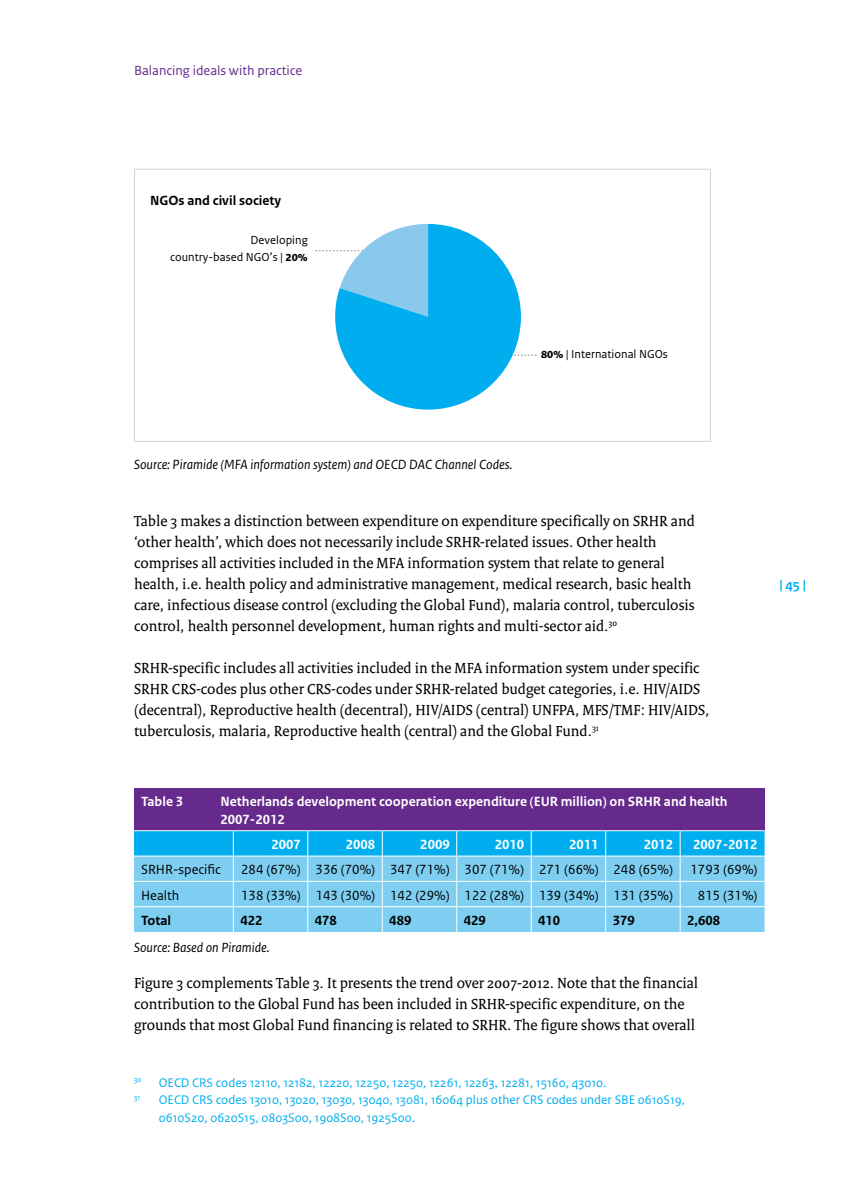
<style>
.page{position:relative;width:844px;height:1191px;background:#fff}
.page>*{position:absolute;margin:0;border:0;box-sizing:border-box;transform-origin:0 0}
.t1{font:15.75px/21px "Rijksoverheid Serif";color:#000}
.t2{font:14px "Rijksoverheid Sans Text";color:#000}
.t3{font:700 14px/17.5px "Rijksoverheid Sans Text";color:#fff}
.t4{font:italic 14px "Rijksoverheid Sans Text";color:#000}
.t5{font:700 14px "Rijksoverheid Sans Text";color:#000}
.t6{font:14px "Rijksoverheid Sans Text";color:#662a8c}
.t7{font:700 14px "Rijksoverheid Sans Text";color:#00aeef}
.t8{font:13.12px/17.5px "Rijksoverheid Sans Text";color:#00aeef}
.t9{font:12.25px/16.8px "Rijksoverheid Sans Text";color:#000;text-align:right}
.t10{font:7.52px "Rijksoverheid Sans Text";color:#00aeef}
.s1{font-weight:700;font-size:14px}
</style>
<div class="page">
<svg style="left:315px;top:224px;width:222px;height:185px"></svg>
<div style="left:134px;top:169px;width:576px;height:273px;border:1px solid #d1d3d4"></div>
<div style="left:134px;top:788px;width:630px;height:42px;background:#662a8c"></div>
<svg style="left:134px;top:830px;width:630px;height:102px;background:#65c8f1"></svg>
<p class="t6" style="left:134px;top:62px;width:170px">Balancing ideals with practice</p>
<p class="t5" style="left:150px;top:192px;width:132px">NGOs and civil society</p>
<p class="t9" style="left:170px;top:232px;width:139px">Developing<br>country-based NGO’s | <span class="s1">20%</span></p>
<p class="t9" style="left:541px;top:345px;width:128px"><span class="s1">80%</span> | International NGOs</p>
<p class="t4" style="left:134px;top:457px;width:379px">Source: Piramide (MFA information system) and OECD DAC Channel Codes.</p>
<p class="t1" style="left:134px;top:510px;width:562px">Table 3 makes a distinction between expenditure on expenditure specifically on SRHR and ‘other health’, which does not necessarily include SRHR-related issues. Other health comprises all activities included in the MFA information system that relate to general health, i.e. health policy and administrative management, medical research, basic health care, infectious disease control (excluding the Global Fund), malaria control, tuberculosis control, health personnel development, human rights and multi-sector aid.<sup>30</sup></p>
<p class="t1" style="left:134px;top:657px;width:577px">SRHR-specific includes all activities included in the MFA information system under specific SRHR CRS-codes plus other CRS-codes under SRHR-related budget categories, i.e. HIV/AIDS (decentral), Reproductive health (decentral), HIV/AIDS (central) UNFPA, MFS/TMF: HIV/AIDS, tuberculosis, malaria, Reproductive health (central) and the Global Fund.<sup>31</sup></p>
<p class="t3" style="left:141px;top:793px;width:44px">Table 3</p>
<p class="t3" style="left:220px;top:793px;width:508px">Netherlands development cooperation expenditure (EUR million) on SRHR and health<br>2007-2012</p>
<p class="t3" style="left:271px;top:836px;width:31px">2007</p>
<p class="t3" style="left:346px;top:836px;width:31px">2008</p>
<p class="t3" style="left:420px;top:836px;width:31px">2009</p>
<p class="t3" style="left:494px;top:836px;width:31px">2010</p>
<p class="t3" style="left:569px;top:836px;width:31px">2011</p>
<p class="t3" style="left:643px;top:836px;width:31px">2012</p>
<p class="t3" style="left:693px;top:836px;width:66px">2007-2012</p>
<p class="t2" style="left:141px;top:861px;width:81px">SRHR-specific</p>
<p class="t2" style="left:241px;top:861px;width:517px">284 (67%) 336 (70%) 347 (71%) 307 (71%) 271 (66%) 248 (65%) 1793 (69%)</p>
<p class="t2" style="left:141px;top:887px;width:40px">Health</p>
<p class="t2" style="left:241px;top:887px;width:433px">138 (33%) 143 (30%) 142 (29%) 122 (28%) 139 (34%) 131 (35%)</p>
<p class="t2" style="left:697px;top:887px;width:61px">815 (31%)</p>
<p class="t5" style="left:141px;top:912px;width:32px">Total</p>
<p class="t5" style="left:240px;top:912px;width:24px">422</p>
<p class="t5" style="left:315px;top:912px;width:24px">478</p>
<p class="t5" style="left:389px;top:912px;width:24px">489</p>
<p class="t5" style="left:463px;top:912px;width:24px">429</p>
<p class="t5" style="left:538px;top:912px;width:24px">410</p>
<p class="t5" style="left:612px;top:912px;width:24px">379</p>
<p class="t5" style="left:687px;top:912px;width:35px">2,608</p>
<p class="t4" style="left:134px;top:940px;width:137px">Source: Based on Piramide.</p>
<p class="t1" style="left:134px;top:972px;width:565px">Figure 3 complements Table 3. It presents the trend over 2007-2012. Note that the financial contribution to the Global Fund has been included in SRHR-specific expenditure, on the grounds that most Global Fund financing is related to SRHR. The figure shows that overall</p>
<p class="t10" style="left:134px;top:1075px;width:9px">30</p>
<p class="t8" style="left:159px;top:1073px;width:449px">OECD CRS codes 12110, 12182, 12220, 12250, 12250, 12261, 12263, 12281, 15160, 43010.</p>
<p class="t10" style="left:134px;top:1093px;width:8px">31</p>
<p class="t8" style="left:159px;top:1091px;width:527px">OECD CRS codes 13010, 13020, 13030, 13040, 13081, 16064 plus other CRS codes under SBE 0610S19,<br>0610S20, 0620S15, 0803S00, 1908S00, 1925S00.</p>
<p class="t7" style="left:779px;top:576px;width:28px">| 45 |</p>
</div>
